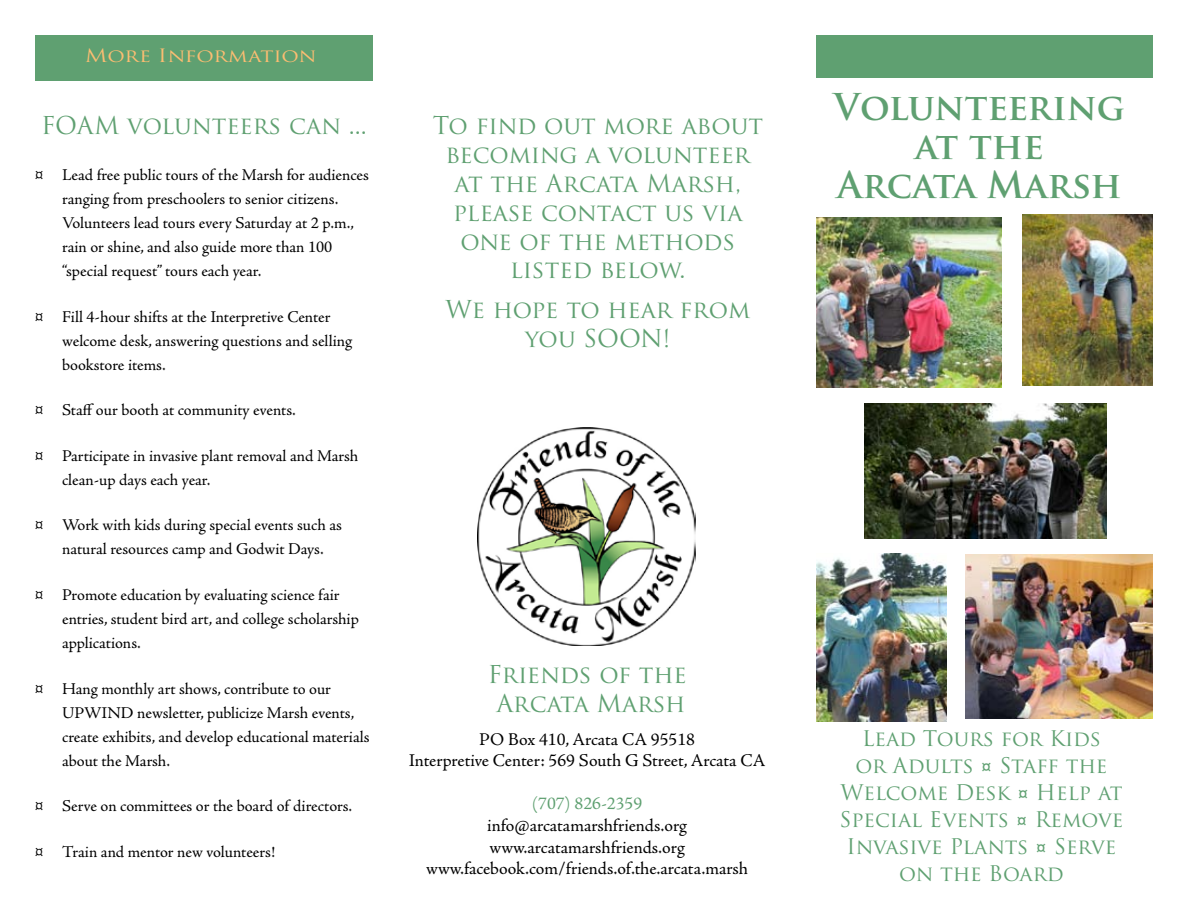
<style>
.page{position:relative;width:1188px;height:918px;background:#fff}
.page>*{position:absolute;margin:0;border:0;box-sizing:border-box;transform-origin:0 0}
.t1{font:700 36px/39px "Trajan Pro";letter-spacing:-.005em;color:#5fa071;text-align:center}
.t2{font:24px/28.8px "Trajan Pro";color:#5fa071;text-align:center}
.t3{font:21px/27px "Trajan Pro";color:#5fa071;text-align:center}
.t4{font:18px/21.6px "Adobe Jenson Pro";letter-spacing:-.005em;color:#000;text-align:center}
.t5{font:18px "Trajan Pro";color:#fcbd72;scale:1.2 1}
.t6{font:18px "Adobe Jenson Pro";color:#5fa071}
.t7{font:16.5px/24px "Adobe Jenson Pro";letter-spacing:-.005em;color:#000}
</style>
<div class="page">
<div style="left:817px;top:35px;width:336px;height:43px;background:#5fa071"></div>
<div style="left:35px;top:35px;width:338px;height:45px;background:#5fa071"></div>
<img style="left:478px;top:428px;width:217px;height:217px">
<img style="left:965px;top:555px;width:188px;height:163px">
<img style="left:816px;top:217px;width:185px;height:170px">
<img style="left:864px;top:404px;width:242px;height:135px">
<img style="left:817px;top:554px;width:129px;height:168px">
<img style="left:1022px;top:215px;width:131px;height:171px">
<p class="t5" style="left:85px;top:44px;width:194px">More Information</p>
<h2 class="t2" style="left:41px;top:111px;width:327px">FOAM volunteers can ...</h2>
<p class="t7" style="left:62px;top:163px;width:308px">Lead free public tours of the Marsh for audiences ranging from preschoolers to senior citizens.<br>Volunteers lead tours every Saturday at 2 p.m., rain or shine, and also guide more than 100 “special request” tours each year.</p>
<p class="t7" style="left:62px;top:305px;width:292px">Fill 4-hour shifts at the Interpretive Center welcome desk, answering questions and selling bookstore items.</p>
<p class="t7" style="left:62px;top:398px;width:235px">Staff our booth at community events.</p>
<p class="t7" style="left:62px;top:444px;width:298px">Participate in invasive plant removal and Marsh clean-up days each year.</p>
<p class="t7" style="left:62px;top:514px;width:281px">Work with kids during special events such as natural resources camp and Godwit Days.</p>
<p class="t7" style="left:62px;top:583px;width:298px">Promote education by evaluating science fair entries, student bird art, and college scholarship applications.</p>
<p class="t7" style="left:62px;top:677px;width:309px">Hang monthly art shows, contribute to our UPWIND newsletter, publicize Marsh events, create exhibits, and develop educational materials about the Marsh.</p>
<p class="t7" style="left:62px;top:794px;width:292px">Serve on committees or the board of directors.</p>
<p class="t7" style="left:62px;top:840px;width:215px">Train and mentor new volunteers!</p>
<p class="t7" style="left:35px;top:163px;width:10px">¤</p>
<p class="t7" style="left:35px;top:305px;width:10px">¤</p>
<p class="t7" style="left:35px;top:398px;width:10px">¤</p>
<p class="t7" style="left:35px;top:444px;width:10px">¤</p>
<p class="t7" style="left:35px;top:514px;width:10px">¤</p>
<p class="t7" style="left:35px;top:583px;width:10px">¤</p>
<p class="t7" style="left:35px;top:677px;width:10px">¤</p>
<p class="t7" style="left:35px;top:794px;width:10px">¤</p>
<p class="t7" style="left:35px;top:840px;width:10px">¤</p>
<h2 class="t2" style="left:433px;top:111px;width:332px">To find out more about becoming a volunteer at the Arcata Marsh, please contact us via one of the methods listed below.</h2>
<h2 class="t2" style="left:445px;top:295px;width:306px">We hope to hear from you SOON!</h2>
<h2 class="t2" style="left:488px;top:660px;width:200px">Friends of the<br>Arcata Marsh</h2>
<p class="t4" style="left:409px;top:728px;width:358px">PO Box 410, Arcata CA 95518<br>Interpretive Center: 569 South G Street, Arcata CA</p>
<p class="t6" style="left:532px;top:794px;width:111px">(707) 826-2359</p>
<p class="t4" style="left:426px;top:815px;width:323px">info@arcatamarshfriends.org www.arcatamarshfriends.org www.facebook.com/friends.of.the.arcata.marsh</p>
<h1 class="t1" style="left:834px;top:88px;width:293px">Volunteering at the<br>Arcata Marsh</h1>
<p class="t3" style="left:840px;top:725px;width:286px">Lead Tours for Kids<br>or Adults ¤ Staff the<br>Welcome Desk ¤ Help at<br>Special Events ¤ Remove<br>Invasive Plants ¤ Serve on the Board</p>
</div>
